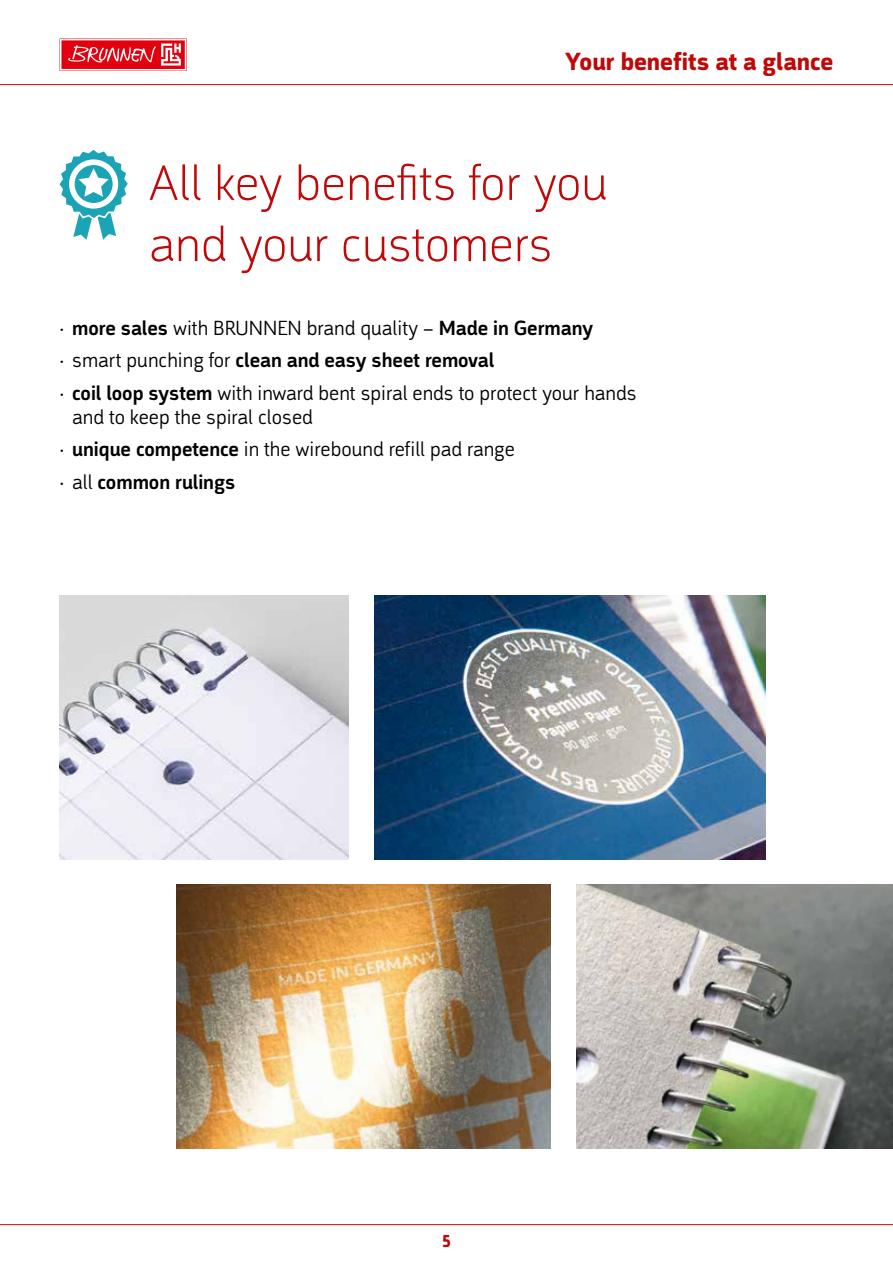
<style>
.page{position:relative;width:893px;height:1263px;background:#fff}
.page>*{position:absolute;margin:0;border:0;box-sizing:border-box;transform-origin:0 0}
.t1{font:200 51px/61.2px "Argumentum";color:#c00808}
.t2{font:700 25.5px "Argumentum";color:#c00808}
.t3{font:300 21px/32.5px "Argumentum";color:#000}
.t4{font:700 18px "Argumentum";color:#c00808}
.s1{font-weight:500}
</style>
<div class="page">
<img style="left:374px;top:595px;width:391px;height:264px">
<img style="left:576px;top:884px;width:317px;height:264px">
<img style="left:176px;top:884px;width:375px;height:264px">
<img style="left:60px;top:595px;width:289px;height:264px">
<svg style="left:60px;top:150px;width:68px;height:90px"></svg>
<div style="left:60px;top:38px;width:127px;height:33px;background:#f18b91"></div>
<div style="left:60px;top:39px;width:126px;height:32px;background:#fff"></div>
<div style="left:61px;top:40px;width:124px;height:29px;background:#e3000f"></div>
<svg style="left:68px;top:44px;width:113px;height:22px"></svg>
<hr style="left:0;top:1224px;width:893px;height:1px;background:#c00808">
<hr style="left:0;top:84px;width:893px;height:1px;background:#c00808">
<p class="t2" style="left:565px;top:46px;width:270px">Your benefits at a glance</p>
<h1 class="t1" style="left:149px;top:152px;width:460px">All key benefits for you and your customers</h1>
<p class="t3" style="left:60px;top:312px;width:578px">· <span class="s1">more sales</span> with BRUNNEN brand quality – <span class="s1">Made in Germany<br></span>· smart punching for <span class="s1">clean and easy sheet removal<br></span>· <span class="s1">coil loop system</span> with inward bent spiral ends to protect your hands</p>
<p class="t3" style="left:60px;top:401px;width:457px;text-indent:13px">and to keep the spiral closed<br>· <span class="s1">unique competence</span> in the wirebound refill pad range · all <span class="s1">common rulings</span></p>
<p class="t4" style="left:442px;top:1230px;width:10px">5</p>
</div>
